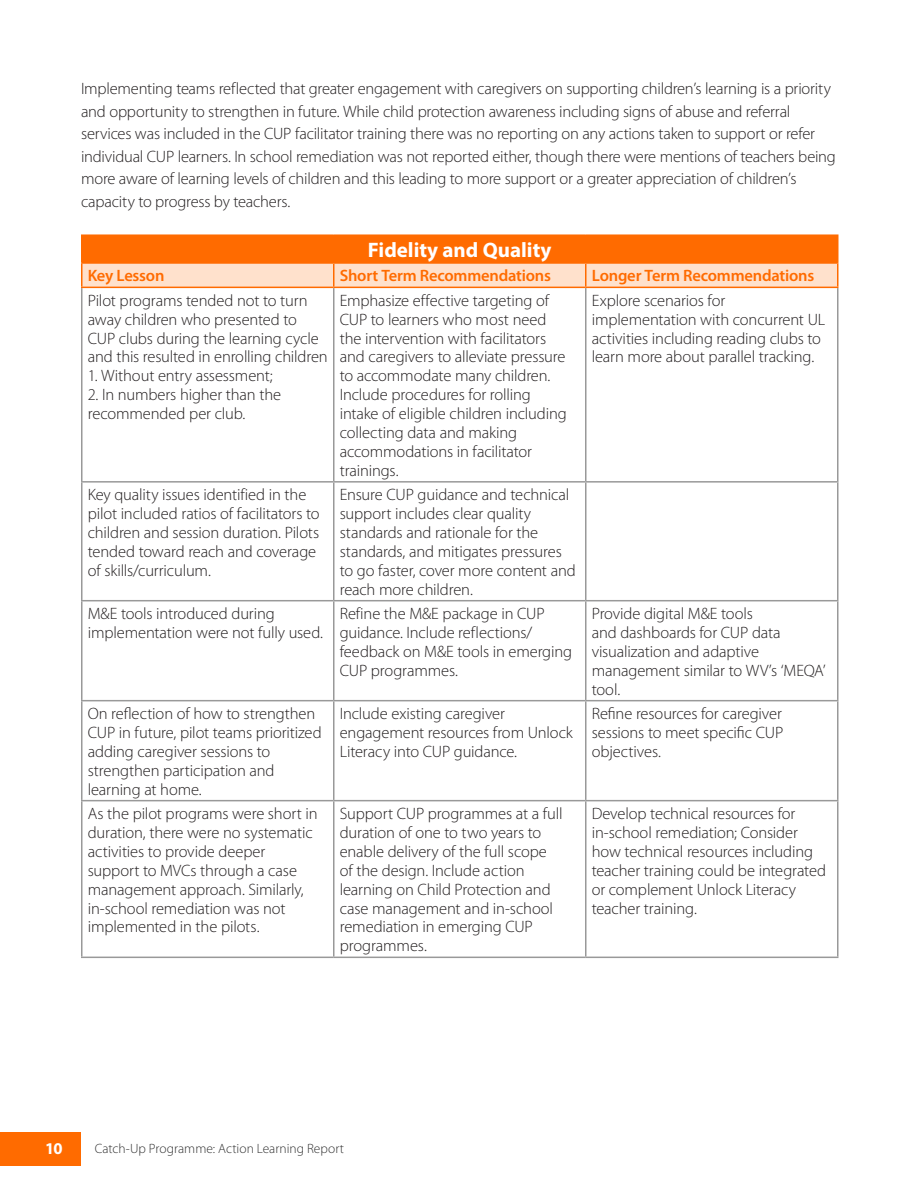
<style>
.page{position:relative;width:918px;height:1188px;background:#fff}
.page>*{position:absolute;margin:0;border:0;box-sizing:border-box;transform-origin:0 0}
.t1{font:700 21px "Myriad Pro";color:#fff}
.t2{font:300 16.5px/18.9px "Myriad Pro";letter-spacing:-.01em;color:#231f20}
.t3{font:600 16.5px "Myriad Pro";letter-spacing:-.01em;color:#ff6b00}
.t4{font:700 16.5px "Myriad Pro";color:#fff}
.t5{font:300 13.5px "Myriad Pro";color:#333}
</style>
<div class="page">
<div style="left:0;top:1132px;width:81px;height:33px;background:#ff6b00"></div>
<hr style="left:917px;top:1132px;width:1px;height:33px;background:#ff6b00">
<svg style="left:82px;top:288px;width:755px;height:669px"></svg>
<svg style="left:82px;top:483px;width:755px;height:317px"></svg>
<hr style="left:81px;top:288px;width:1px;height:193px;background:#999">
<hr style="left:333px;top:288px;width:1px;height:193px;background:#999">
<hr style="left:585px;top:288px;width:1px;height:193px;background:#999">
<hr style="left:837px;top:288px;width:1px;height:193px;background:#999">
<hr style="left:81px;top:481px;width:253px;height:2px;background:#999">
<hr style="left:81px;top:483px;width:1px;height:117px;background:#999">
<hr style="left:334px;top:481px;width:252px;height:2px;background:#999">
<hr style="left:333px;top:483px;width:1px;height:117px;background:#999">
<hr style="left:586px;top:481px;width:252px;height:2px;background:#999">
<hr style="left:585px;top:483px;width:1px;height:117px;background:#999">
<hr style="left:837px;top:483px;width:1px;height:117px;background:#999">
<hr style="left:81px;top:600px;width:253px;height:1px;background:#999">
<hr style="left:81px;top:601px;width:1px;height:99px;background:#999">
<hr style="left:334px;top:600px;width:252px;height:1px;background:#999">
<hr style="left:333px;top:601px;width:1px;height:99px;background:#999">
<hr style="left:586px;top:600px;width:252px;height:1px;background:#999">
<hr style="left:585px;top:601px;width:1px;height:99px;background:#999">
<hr style="left:837px;top:601px;width:1px;height:99px;background:#999">
<hr style="left:81px;top:700px;width:253px;height:1px;background:#999">
<hr style="left:81px;top:701px;width:1px;height:99px;background:#999">
<hr style="left:334px;top:700px;width:252px;height:1px;background:#999">
<hr style="left:333px;top:701px;width:1px;height:99px;background:#999">
<hr style="left:586px;top:700px;width:252px;height:1px;background:#999">
<hr style="left:585px;top:701px;width:1px;height:99px;background:#999">
<hr style="left:837px;top:701px;width:1px;height:99px;background:#999">
<hr style="left:81px;top:800px;width:253px;height:1px;background:#999">
<hr style="left:81px;top:801px;width:1px;height:156px;background:#999">
<hr style="left:334px;top:800px;width:252px;height:1px;background:#999">
<hr style="left:333px;top:801px;width:1px;height:156px;background:#999">
<hr style="left:586px;top:800px;width:252px;height:1px;background:#999">
<hr style="left:585px;top:801px;width:1px;height:156px;background:#999">
<hr style="left:837px;top:801px;width:1px;height:156px;background:#999">
<hr style="left:81px;top:957px;width:253px;height:1px;background:#999">
<hr style="left:334px;top:957px;width:252px;height:1px;background:#999">
<hr style="left:586px;top:957px;width:252px;height:1px;background:#999">
<hr style="left:81px;top:234px;width:253px;height:2px;background:#ff6b00">
<hr style="left:334px;top:234px;width:252px;height:2px;background:#ff6b00">
<hr style="left:586px;top:234px;width:252px;height:2px;background:#ff6b00">
<svg style="left:81px;top:236px;width:757px;height:51px;background:#ff9f5a"></svg>
<hr style="left:81px;top:287px;width:253px;height:1px;background:#ff6b00">
<hr style="left:334px;top:287px;width:252px;height:1px;background:#ff6b00">
<hr style="left:586px;top:287px;width:252px;height:1px;background:#ff6b00">
<p class="t2" style="left:81px;top:77px;width:756px;line-height:22.5px">Implementing teams reflected that greater engagement with caregivers on supporting children’s learning is a priority and opportunity to strengthen in future. While child protection awareness including signs of abuse and referral services was included in the CUP facilitator training there was no reporting on any actions taken to support or refer individual CUP learners. In school remediation was not reported either, though there were mentions of teachers being more aware of learning levels of children and this leading to more support or a greater appreciation of children’s capacity to progress by teachers.</p>
<p class="t1" style="left:368px;top:236px;width:185px">Fidelity and Quality</p>
<p class="t3" style="left:88px;top:265px;width:78px">Key Lesson</p>
<p class="t3" style="left:340px;top:265px;width:213px">Short Term Recommendations</p>
<p class="t3" style="left:592px;top:265px;width:224px">Longer Term Recommendations</p>
<p class="t2" style="left:88px;top:291px;width:242px">Pilot programs tended not to turn away children who presented to CUP clubs during the learning cycle and this resulted in enrolling children</p>
<p class="t2" style="left:88px;top:366px;width:186px">1. Without entry assessment;</p>
<p class="t2" style="left:88px;top:385px;width:195px">2. In numbers higher than the recommended per club.</p>
<p class="t2" style="left:340px;top:291px;width:229px">Emphasize effective targeting of<br>CUP to learners who most need the intervention with facilitators and caregivers to alleviate pressure to accommodate many children.<br>Include procedures for rolling intake of eligible children including collecting data and making accommodations in facilitator trainings.</p>
<p class="t2" style="left:592px;top:291px;width:235px">Explore scenarios for implementation with concurrent UL activities including reading clubs to learn more about parallel tracking.</p>
<p class="t2" style="left:88px;top:485px;width:233px">Key quality issues identified in the pilot included ratios of facilitators to children and session duration. Pilots tended toward reach and coverage of skills/curriculum.</p>
<p class="t2" style="left:340px;top:485px;width:238px">Ensure CUP guidance and technical support includes clear quality standards and rationale for the standards, and mitigates pressures to go faster, cover more content and reach more children.</p>
<p class="t2" style="left:88px;top:604px;width:237px">M&amp;E tools introduced during implementation were not fully used.</p>
<p class="t2" style="left:340px;top:604px;width:234px">Refine the M&amp;E package in CUP guidance. Include reflections/ feedback on M&amp;E tools in emerging<br>CUP programmes.</p>
<p class="t2" style="left:592px;top:604px;width:235px">Provide digital M&amp;E tools<br>and dashboards for CUP data visualization and adaptive management similar to WV’s ‘MEQA’ tool.</p>
<p class="t2" style="left:88px;top:704px;width:235px">On reflection of how to strengthen<br>CUP in future, pilot teams prioritized adding caregiver sessions to strengthen participation and learning at home.</p>
<p class="t2" style="left:340px;top:704px;width:235px">Include existing caregiver engagement resources from Unlock<br>Literacy into CUP guidance.</p>
<p class="t2" style="left:592px;top:704px;width:193px;text-align:justify">Refine resources for caregiver sessions to meet specific CUP objectives.</p>
<p class="t2" style="left:88px;top:804px;width:231px">As the pilot programs were short in duration, there were no systematic activities to provide deeper support to MVCs through a case management approach. Similarly, in-school remediation was not implemented in the pilots.</p>
<p class="t2" style="left:340px;top:804px;width:224px">Support CUP programmes at a full duration of one to two years to enable delivery of the full scope of the design. Include action learning on Child Protection and case management and in-school remediation in emerging CUP programmes.</p>
<p class="t2" style="left:592px;top:804px;width:236px">Develop technical resources for in-school remediation; Consider how technical resources including teacher training could be integrated or complement Unlock Literacy teacher training.</p>
<p class="t4" style="left:45px;top:1138px;width:19px">10</p>
<p class="t5" style="left:95px;top:1141px;width:251px">Catch-Up Programme: Action Learning Report</p>
</div>
